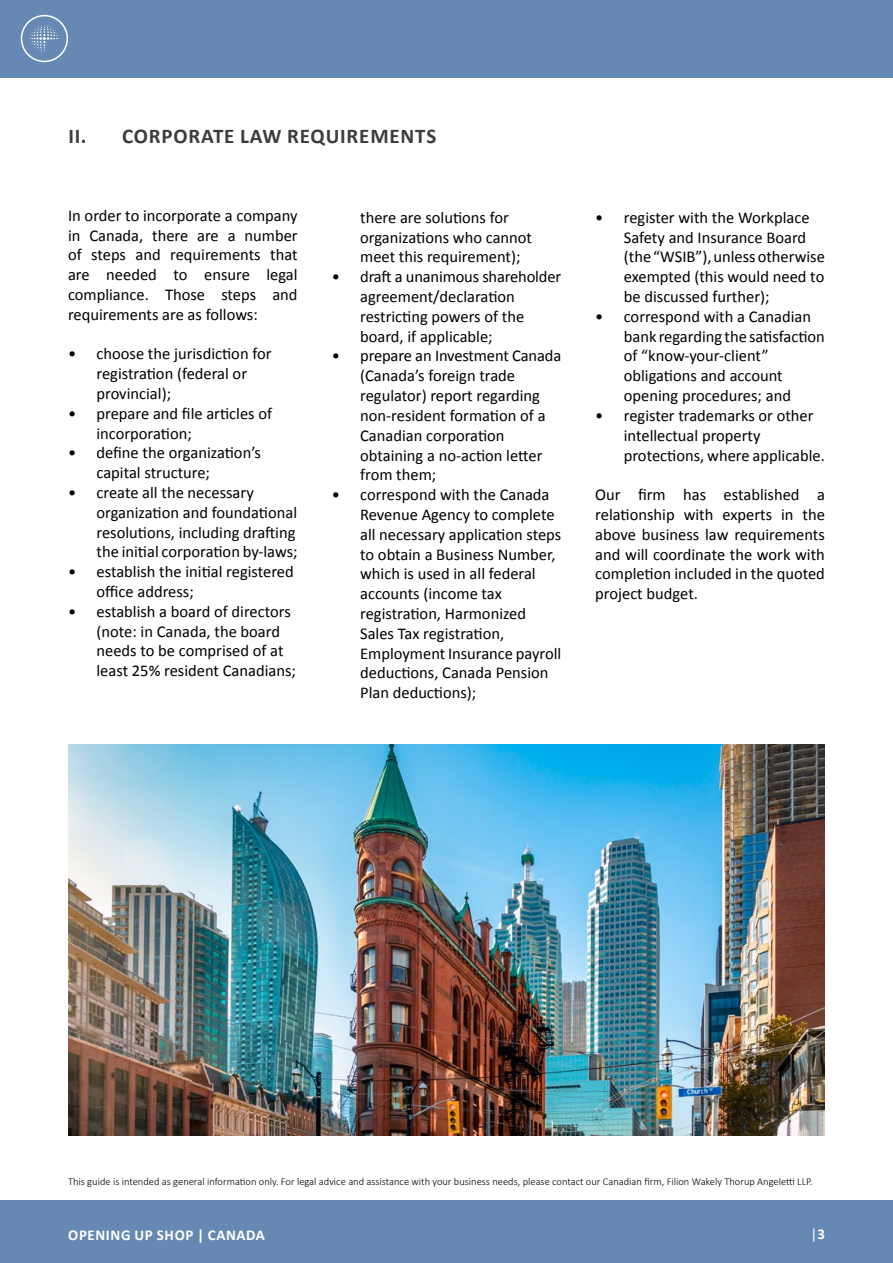
<style>
.page{position:relative;width:893px;height:1263px;background:#fff}
.page>*{position:absolute;margin:0;border:0;box-sizing:border-box;transform-origin:0 0}
.t1{font:700 21px "Calibri";letter-spacing:.04em;color:#3c3c3b}
.t2{font:16.5px/19.8px "Calibri";color:#000}
.t3{font:700 15px "Calibri";letter-spacing:.04em;color:#fff}
.t4{font:15px "Calibri";color:#fff}
.t5{font:300 10.5px "Calibri";color:#000}
.s1{font-weight:700}
</style>
<div class="page">
<div style="left:0;top:0;width:893px;height:77px;background:#6689b3"></div>
<div style="left:21px;top:15px;width:47px;height:47px;border:2px solid #fff;border-radius:50%"></div>
<svg style="left:30px;top:25px;width:29px;height:27px"></svg>
<div style="left:0;top:1200px;width:893px;height:63px;background:#6689b3"></div>
<img style="left:68px;top:744px;width:757px;height:391px">
<p class="t1" style="left:68px;top:123px;width:186px">II. CORPORATE LAW</p>
<p class="t1" style="left:287px;top:123px;width:151px">REQUIREMENTS</p>
<p class="t2" style="left:68px;top:205px;width:231px;text-align:justify">In order to incorporate a company in Canada, there are a number of steps and requirements that are needed to ensure legal compliance. Those steps and requirements are as follows:</p>
<p class="t2" style="left:97px;top:344px;width:177px;text-indent:-28px">• choose the jurisdiction for registration (federal or provincial);</p>
<p class="t2" style="left:97px;top:403px;width:177px;text-indent:-28px">• prepare and file articles of incorporation;</p>
<p class="t2" style="left:97px;top:443px;width:166px;text-indent:-28px">• define the organization’s capital structure;</p>
<p class="t2" style="left:97px;top:483px;width:203px;text-indent:-28px">• create all the necessary organization and foundational resolutions, including drafting the initial corporation by-laws;</p>
<p class="t2" style="left:97px;top:562px;width:199px;text-indent:-28px">• establish the initial registered office address;</p>
<p class="t2" style="left:97px;top:601px;width:201px;text-indent:-28px">• establish a board of directors (note: in Canada, the board needs to be comprised of at least 25% resident Canadians;</p>
<p class="t2" style="left:360px;top:208px;width:173px">there are solutions for organizations who cannot meet this requirement);</p>
<p class="t2" style="left:360px;top:267px;width:203px;text-indent:-28px">• draft a unanimous shareholder agreement/declaration restricting powers of the board, if applicable;</p>
<p class="t2" style="left:360px;top:346px;width:203px;text-indent:-28px">• prepare an Investment Canada (Canada’s foreign trade regulator) report regarding non-resident formation of a<br>Canadian corporation obtaining a no-action letter from them;</p>
<p class="t2" style="left:360px;top:485px;width:203px;text-indent:-28px">• correspond with the Canada<br>Revenue Agency to complete all necessary application steps to obtain a Business Number, which is used in all federal accounts (income tax registration, Harmonized<br>Sales Tax registration,<br>Employment Insurance payroll deductions, Canada Pension<br>Plan deductions);</p>
<p class="t2" style="left:624px;top:208px;width:203px;text-indent:-28px">• register with the Workplace<br>Safety and Insurance Board (the “WSIB”), unless otherwise exempted (this would need to be discussed further);</p>
<p class="t2" style="left:624px;top:307px;width:203px;text-indent:-28px">• correspond with a Canadian bank regarding the satisfaction of “know-your-client” obligations and account opening procedures; and</p>
<p class="t2" style="left:624px;top:406px;width:203px;text-indent:-28px">• register trademarks or other intellectual property protections, where applicable.</p>
<p class="t2" style="left:595px;top:485px;width:231px;text-align:justify">Our firm has established a relationship with experts in the above business law requirements and will coordinate the work with completion included in the quoted project budget.</p>
<p class="t5" style="left:68px;top:1175px;width:746px">This guide is intended as general information only. For legal advice and assistance with your business needs, please contact our Canadian firm, Filion Wakely Thorup Angeletti LLP.</p>
<p class="t3" style="left:68px;top:1225px;width:196px">OPENING UP SHOP | CANADA</p>
<p class="t4" style="left:810px;top:1224px;width:16px">|<span class="s1">3</span></p>
</div>
